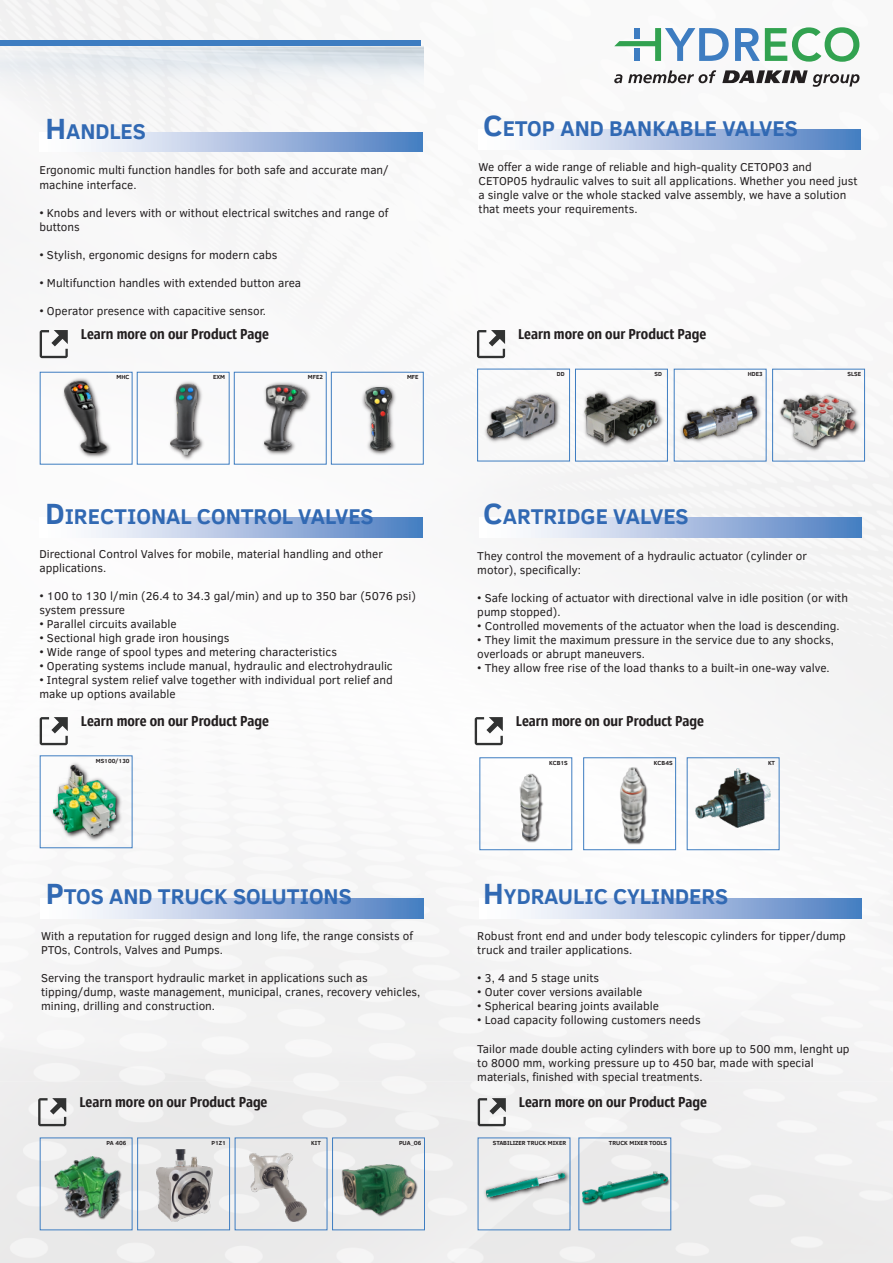
<style>
.page{position:relative;width:893px;height:1263px;background:#fff}
.page>*{position:absolute;margin:0;border:0;box-sizing:border-box;transform-origin:0 0}
.t1{font:700 21.9px "Clear Sans";color:#3169b3}
.t2{font:15px "Sansus Webissimo";color:#231f20}
.t3{font:11.7px/14.1px "Clear Sans";color:#231f20}
.t4{font:700 6px "Clear Sans";color:#231f20}
.s1{font-size:30px}
</style>
<div class="page">
<img style="left:0;top:0;width:893px;height:1263px">
<img style="left:695px;top:768px;width:75px;height:60px">
<img style="left:0;top:22px;width:424px;height:81px">
<svg style="left:614px;top:74px;width:8px;height:9px"></svg>
<svg style="left:628px;top:70px;width:88px;height:13px"></svg>
<svg style="left:722px;top:70px;width:137px;height:17px"></svg>
<svg style="left:614px;top:28px;width:115px;height:33px"></svg>
<svg style="left:735px;top:27px;width:124px;height:35px"></svg>
<div style="left:0;top:41px;width:421px;height:5px;background:#3e7dc1"></div>
<div style="left:40px;top:372px;width:92px;height:93px;border:1px solid #3e7dc1"></div>
<div style="left:137px;top:372px;width:93px;height:93px;border:1px solid #3e7dc1"></div>
<div style="left:234px;top:372px;width:93px;height:93px;border:1px solid #3e7dc1"></div>
<div style="left:331px;top:372px;width:93px;height:93px;border:1px solid #3e7dc1"></div>
<div style="left:478px;top:130px;width:383px;height:19px;background:linear-gradient(to right,#fff,#507fc3)"></div>
<div style="left:41px;top:899px;width:382px;height:19px;background:linear-gradient(to right,#fff,#5180c3)"></div>
<div style="left:479px;top:899px;width:383px;height:19px;background:linear-gradient(to right,#fff,#507fc3)"></div>
<div style="left:40px;top:518px;width:382px;height:19px;background:linear-gradient(to right,#fff,#5180c3)"></div>
<div style="left:40px;top:132px;width:382px;height:20px;background:linear-gradient(to right,#fff,#5180c3)"></div>
<div style="left:479px;top:518px;width:383px;height:19px;background:linear-gradient(to right,#fff,#507fc3)"></div>
<img style="left:60px;top:376px;width:54px;height:85px">
<img style="left:65px;top:381px;width:41px;height:72px">
<img style="left:166px;top:378px;width:41px;height:84px">
<img style="left:171px;top:384px;width:28px;height:71px">
<img style="left:260px;top:380px;width:53px;height:78px">
<img style="left:265px;top:386px;width:41px;height:65px">
<img style="left:359px;top:383px;width:39px;height:75px">
<img style="left:365px;top:388px;width:26px;height:62px">
<div style="left:332px;top:1137px;width:93px;height:93px;border:1px solid #3e7dc1"></div>
<div style="left:477px;top:369px;width:93px;height:92px;border:1px solid #3e7dc1"></div>
<img style="left:49px;top:759px;width:75px;height:84px">
<img style="left:54px;top:765px;width:62px;height:71px">
<div style="left:772px;top:369px;width:93px;height:92px;border:1px solid #3e7dc1"></div>
<div style="left:575px;top:369px;width:93px;height:92px;border:1px solid #3e7dc1"></div>
<div style="left:479px;top:757px;width:93px;height:93px;border:1px solid #3e7dc1"></div>
<div style="left:583px;top:757px;width:93px;height:93px;border:1px solid #3e7dc1"></div>
<div style="left:137px;top:1137px;width:93px;height:93px;border:1px solid #3e7dc1"></div>
<img style="left:481px;top:1168px;width:92px;height:37px">
<img style="left:487px;top:1173px;width:78px;height:25px">
<img style="left:581px;top:1173px;width:89px;height:34px">
<img style="left:582px;top:1172px;width:85px;height:31px">
<img style="left:341px;top:1215px;width:77px;height:2px">
<img style="left:340px;top:1162px;width:78px;height:53px">
<img style="left:53px;top:1155px;width:70px;height:65px">
<img style="left:50px;top:1156px;width:79px;height:61px">
<img style="left:519px;top:772px;width:25px;height:72px">
<img style="left:519px;top:774px;width:23px;height:66px">
<img style="left:619px;top:767px;width:29px;height:78px">
<img style="left:620px;top:767px;width:26px;height:75px">
<img style="left:481px;top:390px;width:81px;height:56px">
<img style="left:486px;top:389px;width:71px;height:53px">
<img style="left:580px;top:389px;width:87px;height:61px">
<img style="left:578px;top:388px;width:86px;height:59px">
<img style="left:776px;top:450px;width:87px;height:5px">
<img style="left:776px;top:389px;width:87px;height:61px">
<img style="left:677px;top:392px;width:87px;height:54px">
<img style="left:683px;top:397px;width:74px;height:41px">
<img style="left:157px;top:1149px;width:55px;height:73px">
<svg style="left:477px;top:330px;width:28px;height:28px"></svg>
<svg style="left:38px;top:1098px;width:28px;height:28px"></svg>
<svg style="left:478px;top:1098px;width:28px;height:28px"></svg>
<svg style="left:40px;top:717px;width:28px;height:28px"></svg>
<svg style="left:40px;top:330px;width:28px;height:28px"></svg>
<svg style="left:475px;top:717px;width:28px;height:28px"></svg>
<div style="left:687px;top:757px;width:92px;height:93px;border:1px solid #3e7dc1"></div>
<img style="left:250px;top:1154px;width:57px;height:67px">
<h1 class="t1" style="left:45px;top:115px;width:102px"><span class="s1">H</span>ANDLES</h1>
<h1 class="t1" style="left:483px;top:112px;width:316px"><span class="s1">C</span>ETOP AND BANKABLE VALVES</h1>
<p class="t3" style="left:39px;top:163px;width:351px">Ergonomic multi function handles for both safe and accurate man/ machine interface.</p>
<p class="t3" style="left:39px;top:205px;width:351px">• Knobs and levers with or without electrical switches and range of buttons</p>
<p class="t3" style="left:39px;top:248px;width:239px">• Stylish, ergonomic designs for modern cabs</p>
<p class="t3" style="left:39px;top:276px;width:263px">• Multifunction handles with extended button area</p>
<p class="t3" style="left:39px;top:304px;width:228px">• Operator presence with capacitive sensor.</p>
<p class="t3" style="left:478px;top:160px;width:381px">We offer a wide range of reliable and high-quality CETOP03 and CETOP05 hydraulic valves to suit all applications. Whether you need just a single valve or the whole stacked valve assembly, we have a solution that meets your requirements.</p>
<p class="t2" style="left:81px;top:325px;width:190px">Learn more on our Product Page</p>
<p class="t2" style="left:518px;top:325px;width:190px">Learn more on our Product Page</p>
<p class="t4" style="left:117px;top:373px;width:14px">MHC</p>
<p class="t4" style="left:213px;top:373px;width:14px">EXM</p>
<p class="t4" style="left:308px;top:373px;width:17px">MFE2</p>
<p class="t4" style="left:407px;top:373px;width:13px">MFE</p>
<p class="t4" style="left:557px;top:370px;width:9px">DD</p>
<p class="t4" style="left:654px;top:370px;width:9px">SD</p>
<p class="t4" style="left:748px;top:370px;width:16px">HDE3</p>
<p class="t4" style="left:847px;top:370px;width:15px">SLSE</p>
<h1 class="t1" style="left:45px;top:501px;width:330px"><span class="s1">D</span>IRECTIONAL CONTROL VALVES</h1>
<h1 class="t1" style="left:483px;top:501px;width:207px"><span class="s1">C</span>ARTRIDGE VALVES</h1>
<p class="t3" style="left:39px;top:547px;width:345px">Directional Control Valves for mobile, material handling and other applications.</p>
<p class="t3" style="left:39px;top:589px;width:378px">• 100 to 130 l/min (26.4 to 34.3 gal/min) and up to 350 bar (5076 psi) system pressure</p>
<p class="t3" style="left:39px;top:617px;width:139px">• Parallel circuits available</p>
<p class="t3" style="left:39px;top:631px;width:192px">• Sectional high grade iron housings</p>
<p class="t3" style="left:39px;top:645px;width:299px">• Wide range of spool types and metering characteristics</p>
<p class="t3" style="left:39px;top:659px;width:355px">• Operating systems include manual, hydraulic and electrohydraulic</p>
<p class="t3" style="left:39px;top:673px;width:355px">• Integral system relief valve together with individual port relief and make up options available</p>
<p class="t3" style="left:477px;top:549px;width:331px">They control the movement of a hydraulic actuator (cylinder or motor), specifically:</p>
<p class="t3" style="left:477px;top:591px;width:372px">• Safe locking of actuator with directional valve in idle position (or with pump stopped).</p>
<p class="t3" style="left:477px;top:619px;width:364px">• Controlled movements of the actuator when the load is descending.</p>
<p class="t3" style="left:477px;top:633px;width:358px">• They limit the maximum pressure in the service due to any shocks, overloads or abrupt maneuvers.</p>
<p class="t3" style="left:477px;top:661px;width:354px">• They allow free rise of the load thanks to a built-in one-way valve.</p>
<p class="t2" style="left:81px;top:712px;width:190px">Learn more on our Product Page</p>
<p class="t2" style="left:516px;top:712px;width:190px">Learn more on our Product Page</p>
<p class="t4" style="left:96px;top:756px;width:35px">MS100/130</p>
<p class="t4" style="left:549px;top:758px;width:20px">KCB1S</p>
<p class="t4" style="left:654px;top:758px;width:20px">KCB4S</p>
<p class="t4" style="left:768px;top:758px;width:9px">KT</p>
<h1 class="t1" style="left:46px;top:881px;width:308px"><span class="s1">P</span>TOS AND TRUCK SOLUTIONS</h1>
<h1 class="t1" style="left:483px;top:881px;width:247px"><span class="s1">H</span>YDRAULIC CYLINDERS</h1>
<p class="t3" style="left:41px;top:929px;width:373px">With a reputation for rugged design and long life, the range consists of<br>PTOs, Controls, Valves and Pumps.</p>
<p class="t3" style="left:41px;top:971px;width:381px">Serving the transport hydraulic market in applications such as tipping/dump, waste management, municipal, cranes, recovery vehicles, mining, drilling and construction.</p>
<p class="t3" style="left:477px;top:929px;width:370px">Robust front end and under body telescopic cylinders for tipper/dump truck and trailer applications.</p>
<p class="t3" style="left:477px;top:971px;width:124px">• 3, 4 and 5 stage units</p>
<p class="t3" style="left:477px;top:985px;width:167px">• Outer cover versions available</p>
<p class="t3" style="left:477px;top:999px;width:183px">• Spherical bearing joints available</p>
<p class="t3" style="left:477px;top:1013px;width:225px">• Load capacity following customers needs</p>
<p class="t3" style="left:477px;top:1041px;width:374px">Tailor made double acting cylinders with bore up to 500 mm, lenght up to 8000 mm, working pressure up to 450 bar, made with special materials, finished with special treatments.</p>
<p class="t2" style="left:79px;top:1093px;width:190px">Learn more on our Product Page</p>
<p class="t2" style="left:519px;top:1093px;width:190px">Learn more on our Product Page</p>
<p class="t4" style="left:107px;top:1138px;width:21px">PA 406</p>
<p class="t4" style="left:211px;top:1138px;width:16px">P1Z1</p>
<p class="t4" style="left:311px;top:1138px;width:11px">KIT</p>
<p class="t4" style="left:399px;top:1138px;width:24px">PUA_O6</p>
<p class="t4" style="left:493px;top:1138px;width:75px">STABILIZER TRUCK MIXER</p>
<p class="t4" style="left:609px;top:1138px;width:60px">TRUCK MIXER TOOLS</p>
</div>
